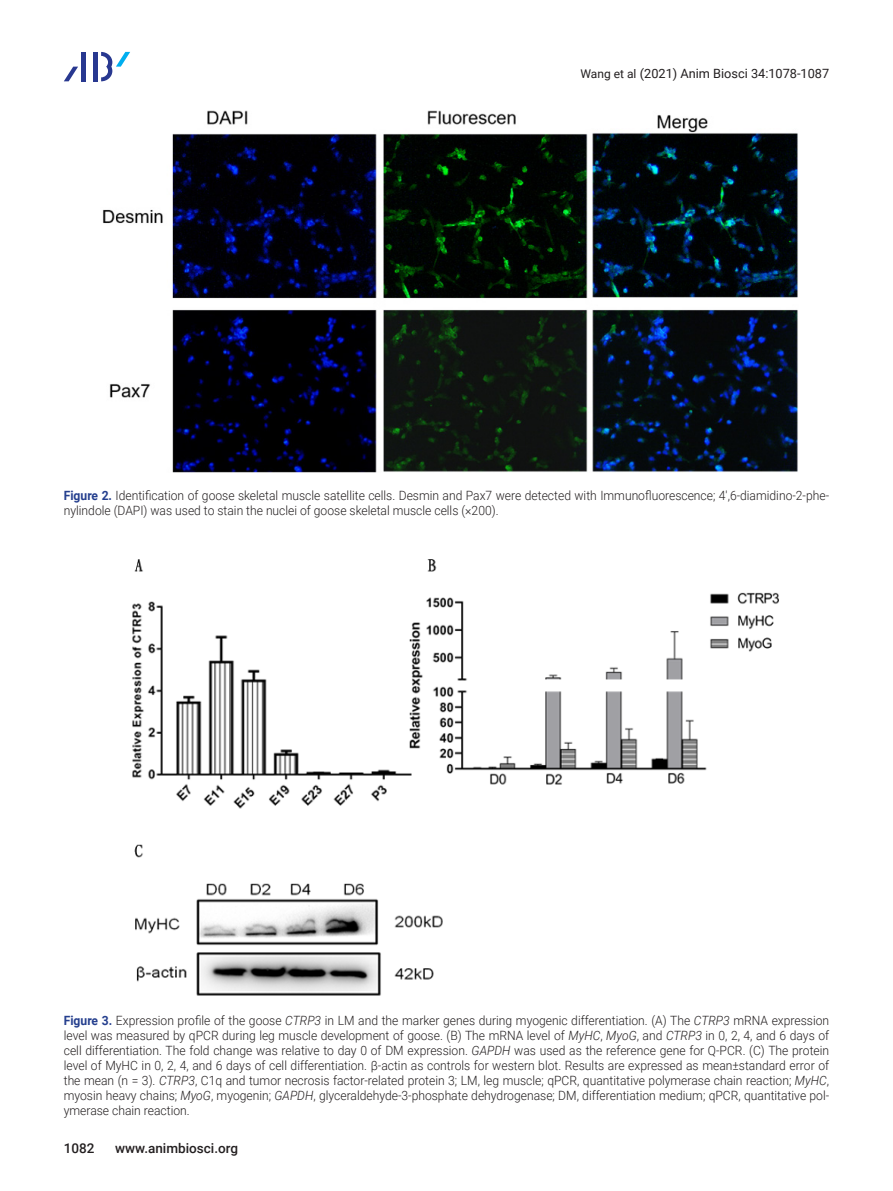
<style>
.page{position:relative;width:893px;height:1191px;background:#fff}
.page>*{position:absolute;margin:0;border:0;box-sizing:border-box;transform-origin:0 0}
.t1{font:500 13.5px "Roboto";color:#231f20}
.표_그림__제목{font:300 12.75px/15px "Roboto";color:#231f20;scale:.95 1}
.t2{font:12.75px "Roboto";color:#231f20}
.s1{font-size:12px}
.s2{font-weight:700;color:#253f8e}
.s3{font-style:italic}
</style>
<div class="page">
<div style="left:93px;top:52px;width:5px;height:29px;background:#283890"></div>
<hr style="left:82px;top:52px;width:4px;height:29px;background:#283890">
<svg style="left:64px;top:67px;width:14px;height:14px"></svg>
<svg style="left:101px;top:52px;width:29px;height:29px"></svg>
<img style="left:103px;top:110px;width:695px;height:362px">
<img style="left:132px;top:559px;width:647px;height:437px">
<p class="t2" style="left:580px;top:65px;width:250px"><span class="s1">Wang et al</span> (2021) Anim Biosci 34:1078-1087</p>
<p class="표_그림__제목" style="left:64px;top:487px;width:807px"><span class="s2">Figure 2.</span> Identification of goose skeletal muscle satellite cells. Desmin and Pax7 were detected with Immunofluorescence; 4',6-diamidino-2-phe&shy;nylindole (DAPI) was used to stain the nuclei of goose skeletal muscle cells (×200).</p>
<p class="표_그림__제목" style="left:64px;top:1012px;width:807px;text-align:justify"><span class="s2">Figure 3.</span> Expression profile of the goose <span class="s3">CTRP3</span> in LM and the marker genes during myogenic differentiation. (A) The <span class="s3">CTRP3</span> mRNA expression level was measured by qPCR during leg muscle development of goose. (B) The mRNA level of <span class="s3">MyHC</span>, <span class="s3">MyoG</span>, and <span class="s3">CTRP3</span> in 0, 2, 4, and 6 days of cell differentiation. The fold change was relative to day 0 of DM expression. <span class="s3">GAPDH</span> was used as the reference gene for Q-PCR. (C) The protein level of MyHC in 0, 2, 4, and 6 days of cell differentiation. β-actin as controls for western blot. Results are expressed as mean±standard error of the mean (n = 3). <span class="s3">CTRP3</span>, C1q and tumor necrosis factor-related protein 3; LM, leg muscle; qPCR, quantitative polymerase chain reaction; <span class="s3">MyHC</span>, myosin heavy chains; <span class="s3">MyoG</span>, myogenin; <span class="s3">GAPDH</span>, glyceraldehyde-3-phosphate dehydrogenase; DM, differentiation medium; qPCR, quantitative pol&shy;ymerase chain reaction.</p>
<p class="t1" style="left:64px;top:1138px;width:32px">1082</p>
<p class="t1" style="left:115px;top:1138px;width:125px">www.animbiosci.org</p>
</div>
